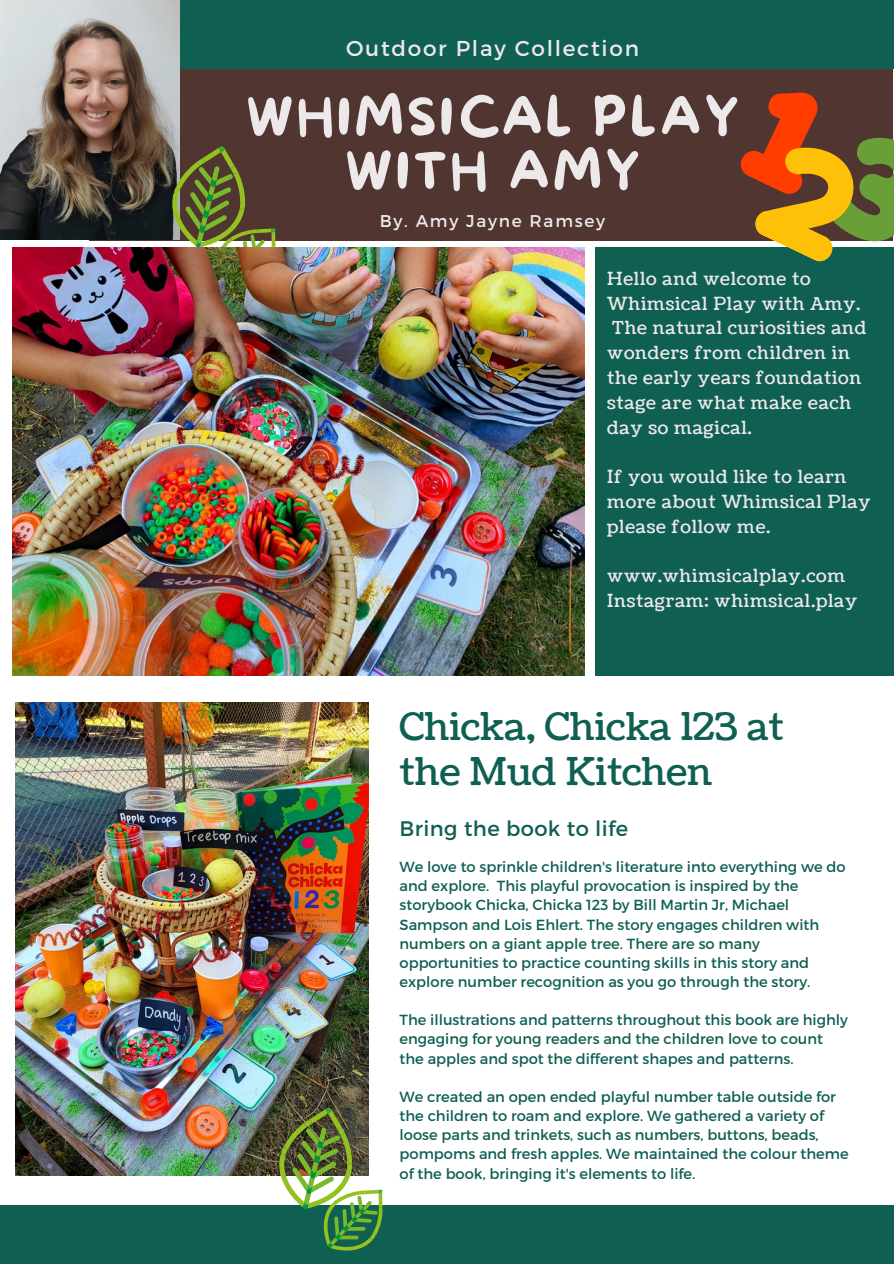
<style>
.page{position:relative;width:894px;height:1264px;background:#fff}
.page>*{position:absolute;margin:0;border:0;box-sizing:border-box;transform-origin:0 0}
.t1{font:51px "More Sugar";letter-spacing:.06em;color:#ede8ea}
.t2{font:38.1px/45px "Coustard";color:#0f5f53}
.t3{font:21.6px "Montserrat";letter-spacing:.08em;color:#ede8ea}
.t4{font:21px "Montserrat";letter-spacing:.02em;color:#0f5f53}
.t5{font:18px/24.8px "Coustard";letter-spacing:.04em;color:#ede8ea}
.t6{font:16.95px "Montserrat";letter-spacing:.1em;color:#ede8ea}
.t7{font:14.7px/19.2px "Montserrat";color:#0f5f53}
</style>
<div class="page">
<div style="left:595px;top:248px;width:298px;height:428px;background:#0f5f53"></div>
<div style="left:89px;top:4px;width:803px;height:237px;background:#503530"></div>
<div style="left:94px;top:0;width:799px;height:68px;background:#0f5f53"></div>
<div style="left:0;top:1205px;width:893px;height:58px;background:#0f5f53"></div>
<img style="left:0;top:0;width:179px;height:240px">
<svg style="left:156px;top:140px;width:127px;height:108px"></svg>
<img style="left:13px;top:248px;width:571px;height:428px">
<img style="left:15px;top:702px;width:353px;height:473px">
<img style="left:263px;top:1100px;width:120px;height:151px">
<svg style="left:736px;top:81px;width:157px;height:181px"></svg>
<p class="t3" style="left:346px;top:34px;width:294px">Outdoor Play Collection</p>
<p class="t1" style="left:246px;top:89px;width:494px">WHIMSICAL PLAY</p>
<p class="t1" style="left:345px;top:143px;width:296px">WITH AMY</p>
<p class="t6" style="left:379px;top:210px;width:227px">By. Amy Jayne Ramsey</p>
<p class="t5" style="left:607px;top:267px;width:261px">Hello and welcome to<br>Whimsical Play with Amy.<br>The natural curiosities and wonders from children in the early years foundation stage are what make each day so magical.</p>
<p class="t5" style="left:607px;top:465px;width:265px">If you would like to learn more about Whimsical Play please follow me.</p>
<p class="t5" style="left:607px;top:564px;width:239px">www.whimsicalplay.com</p>
<p class="t5" style="left:607px;top:589px;width:251px">Instagram: whimsical.play</p>
<p class="t2" style="left:399px;top:705px;width:385px">Chicka, Chicka 123 at the Mud Kitchen</p>
<p class="t4" style="left:399px;top:814px;width:230px">Bring the book to life</p>
<p class="t7" style="left:399px;top:856px;width:447px">We love to sprinkle children's literature into everything we do and explore. This playful provocation is inspired by the storybook Chicka, Chicka 123 by Bill Martin Jr, Michael Sampson and Lois Ehlert. The story engages children with numbers on a giant apple tree. There are so many opportunities to practice counting skills in this story and explore number recognition as you go through the story.</p>
<p class="t7" style="left:399px;top:1009px;width:450px">The illustrations and patterns throughout this book are highly engaging for young readers and the children love to count the apples and spot the different shapes and patterns.</p>
<p class="t7" style="left:399px;top:1086px;width:450px">We created an open ended playful number table outside for the children to roam and explore. We gathered a variety of loose parts and trinkets, such as numbers, buttons, beads, pompoms and fresh apples. We maintained the colour theme of the book, bringing it's elements to life.</p>
</div>
